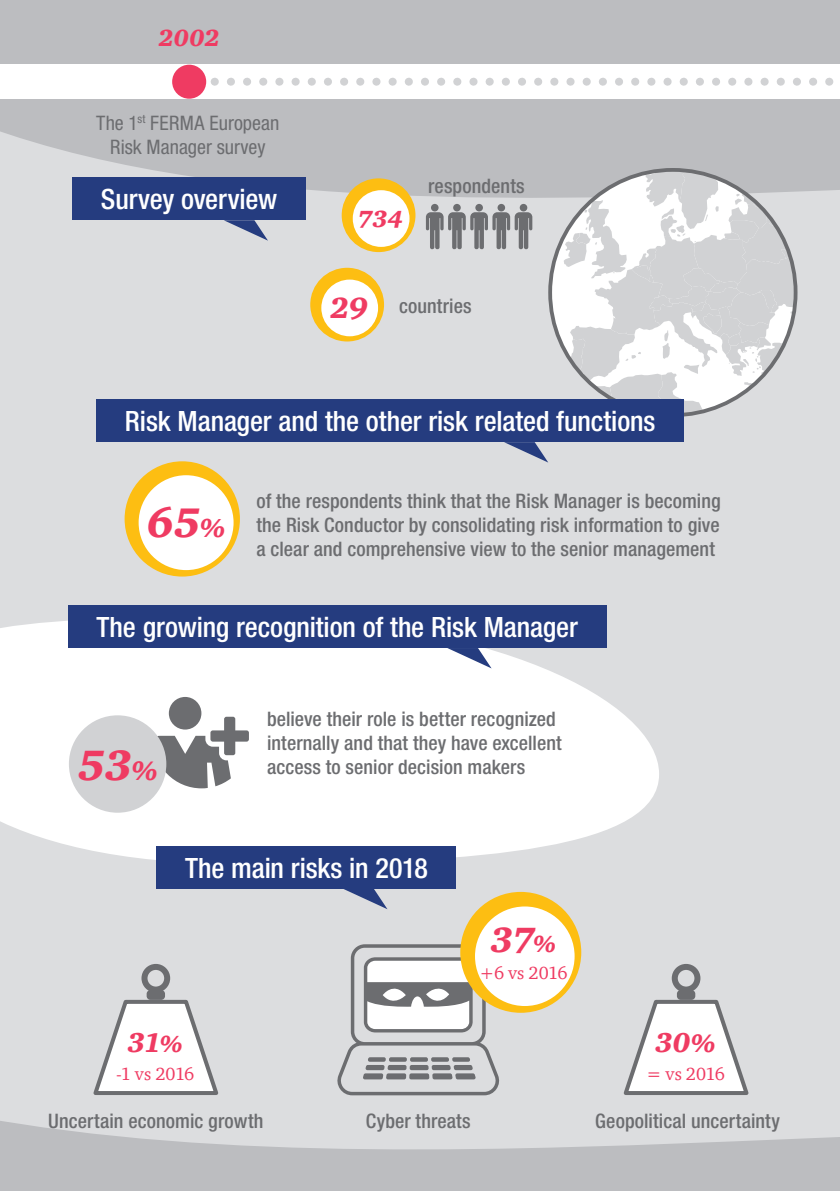
<style>
.page{position:relative;width:840px;height:1191px;background:#fff}
.page>*{position:absolute;margin:0;border:0;box-sizing:border-box;transform-origin:0 0}
.Graph_corp1{font:italic 900 43.4px "ITC Charter Com";color:#ef3b62}
.Graph_corp1-2{font:italic 900 42.4px "ITC Charter Com";color:#ef3b62}
.Graph_corp1-3{font:italic 900 36px "ITC Charter Com";color:#ef3b62}
.Graph_corp1-4{font:italic 900 30px "ITC Charter Com";color:#ef3b62}
.Section_Titre_5{font:500 condensed 28px "Helvetica Neue LT Std";letter-spacing:-.005em;color:#fff}
.Graph_corp1-5{font:italic 900 28px "ITC Charter Com";color:#ef3b62}
.Graph_corp1-6{font:italic 900 24px "ITC Charter Com";color:#ef3b62}
.Graph_corp1-7{font:500 condensed 20px/24px "Helvetica Neue LT Std";letter-spacing:.005em;color:#6c6d70;text-align:justify}
.Graph_corp1-8{font:condensed 20px/24px "Helvetica Neue LT Std";color:#6c6d70;text-align:center}
.Graph_corp1-9{font:18px "ITC Charter Com";letter-spacing:-.01em;color:#ef3b62}
.s1{font-size:26.8px}
.s2{font-size:27.4px}
.s3{font-size:24px}
.s4{font-size:26px}
</style>
<div class="page">
<div style="left:0;top:106px;width:839px;height:1085px;background:#dcdddf"></div>
<svg style="left:0;top:106px;width:839px;height:111px;fill:#bcbdc0"></svg>
<div style="left:0;top:0;width:839px;height:106px;background:#bcbdc0"></div>
<div style="left:341px;top:178px;width:74px;height:74px;background:#fdbe12;border-radius:50%"></div>
<div style="left:352px;top:190px;width:57px;height:57px;background:#fff;border-radius:50%"></div>
<svg style="left:0;top:1121px;width:839px;height:70px;fill:#bcbdc0"></svg>
<div style="left:0;top:1150px;width:407px;height:41px;background:#bcbdc0"></div>
<div style="left:430px;top:204px;width:8px;height:7px;background:#6c6d70;border-radius:50%"></div>
<div style="left:519px;top:204px;width:8px;height:7px;background:#6c6d70;border-radius:50%"></div>
<div style="left:453px;top:204px;width:7px;height:7px;background:#6c6d70;border-radius:50%"></div>
<div style="left:475px;top:204px;width:7px;height:7px;background:#6c6d70;border-radius:50%"></div>
<div style="left:497px;top:204px;width:8px;height:7px;background:#6c6d70;border-radius:50%"></div>
<svg style="left:425px;top:212px;width:107px;height:38px"></svg>
<svg style="left:550px;top:170px;width:245px;height:245px"></svg>
<div style="left:310px;top:268px;width:74px;height:73px;background:#fdbe12;border-radius:50%"></div>
<div style="left:321px;top:279px;width:57px;height:57px;background:#fff;border-radius:50%"></div>
<div style="left:72px;top:178px;width:233px;height:42px;background:#253c7f"></div>
<svg style="left:224px;top:220px;width:44px;height:21px"></svg>
<div style="left:96px;top:399px;width:587px;height:43px;background:#253c7f"></div>
<svg style="left:504px;top:442px;width:44px;height:20px"></svg>
<div style="left:124px;top:461px;width:116px;height:115px;background:#fdbe12;border-radius:50%"></div>
<div style="left:138px;top:475px;width:95px;height:95px;background:#fff;border-radius:50%"></div>
<div style="left:0;top:65px;width:839px;height:34px;background:#fff"></div>
<svg style="left:214px;top:78px;width:620px;height:8px"></svg>
<div style="left:172px;top:65px;width:34px;height:34px;background:#ef3b62;border-radius:50%"></div>
<svg style="left:0;top:616px;width:658px;height:248px;background:#fafafa"></svg>
<div style="left:68px;top:605px;width:538px;height:43px;background:#253c7f"></div>
<svg style="left:447px;top:648px;width:44px;height:20px"></svg>
<svg style="left:153px;top:697px;width:96px;height:91px;background:#b7b7b9"></svg>
<div style="left:69px;top:715px;width:97px;height:97px;background:#d1d2d4;border-radius:50%"></div>
<svg style="left:337px;top:944px;width:162px;height:151px"></svg>
<div style="left:460px;top:892px;width:121px;height:120px;background:#fdbe12;border-radius:50%"></div>
<div style="left:474px;top:906px;width:100px;height:100px;background:#fff;border-radius:50%"></div>
<svg style="left:93px;top:998px;width:126px;height:97px"></svg>
<div style="left:141px;top:964px;width:29px;height:28px;border:6px solid #6c6d70;border-radius:50%"></div>
<div style="left:146px;top:990px;width:19px;height:10px;background:#6c6d70;border-radius:4px"></div>
<svg style="left:623px;top:998px;width:126px;height:97px"></svg>
<div style="left:671px;top:964px;width:29px;height:28px;border:6px solid #6c6d70;border-radius:50%"></div>
<div style="left:676px;top:990px;width:19px;height:10px;background:#6c6d70;border-radius:4px"></div>
<svg style="left:344px;top:889px;width:43px;height:20px"></svg>
<div style="left:157px;top:846px;width:299px;height:43px;background:#253c7f"></div>
<p class="Graph_corp1-6" style="left:158px;top:23px;width:63px">2002</p>
<p class="Graph_corp1-8" style="left:96px;top:111px;width:185px">The 1<sup>st</sup> FERMA European<br>Risk Manager survey</p>
<p class="Section_Titre_5" style="left:101px;top:182px;width:178px">Survey overview</p>
<p class="Graph_corp1-6" style="left:357px;top:204px;width:47px">734</p>
<p class="Graph_corp1-7" style="left:428px;top:173px;width:98px">respondents</p>
<p class="Graph_corp1-4" style="left:330px;top:290px;width:39px">29</p>
<p class="Graph_corp1-7" style="left:399px;top:293px;width:74px">countries</p>
<p class="Section_Titre_5" style="left:125px;top:404px;width:532px">Risk Manager and the other risk related functions</p>
<p class="Graph_corp1-2" style="left:147px;top:496px;width:80px">65<span class="s1">%</span></p>
<p class="Graph_corp1-7" style="left:256px;top:488px;width:465px">of the respondents think that the Risk Manager is becoming the Risk Conductor by consolidating risk information to give a clear and comprehensive view to the senior management</p>
<p class="Section_Titre_5" style="left:96px;top:610px;width:482px">The growing recognition of the Risk Manager</p>
<p class="Graph_corp1" style="left:78px;top:739px;width:82px">53<span class="s2">%</span></p>
<p class="Graph_corp1-7" style="left:267px;top:706px;width:296px;text-align:left">believe their role is better recognized internally and that they have excellent access to senior decision makers</p>
<p class="Section_Titre_5" style="left:185px;top:851px;width:244px">The main risks in 2018</p>
<p class="Graph_corp1-3" style="left:490px;top:917px;width:67px">37<span class="s3">%</span></p>
<p class="Graph_corp1-9" style="left:479px;top:962px;width:89px">+6 vs 2016</p>
<p class="Graph_corp1-5" style="left:127px;top:1025px;width:57px">31<span class="s3">%</span></p>
<p class="Graph_corp1-9" style="left:116px;top:1062px;width:79px">-1 vs 2016</p>
<p class="Graph_corp1-5" style="left:654px;top:1025px;width:62px">30<span class="s4">%</span></p>
<p class="Graph_corp1-9" style="left:646px;top:1062px;width:80px">= vs 2016</p>
<p class="Graph_corp1-7" style="left:48px;top:1108px;width:216px">Uncertain economic growth</p>
<p class="Graph_corp1-7" style="left:365px;top:1108px;width:106px">Cyber threats</p>
<p class="Graph_corp1-7" style="left:595px;top:1108px;width:186px">Geopolitical uncertainty</p>
</div>
